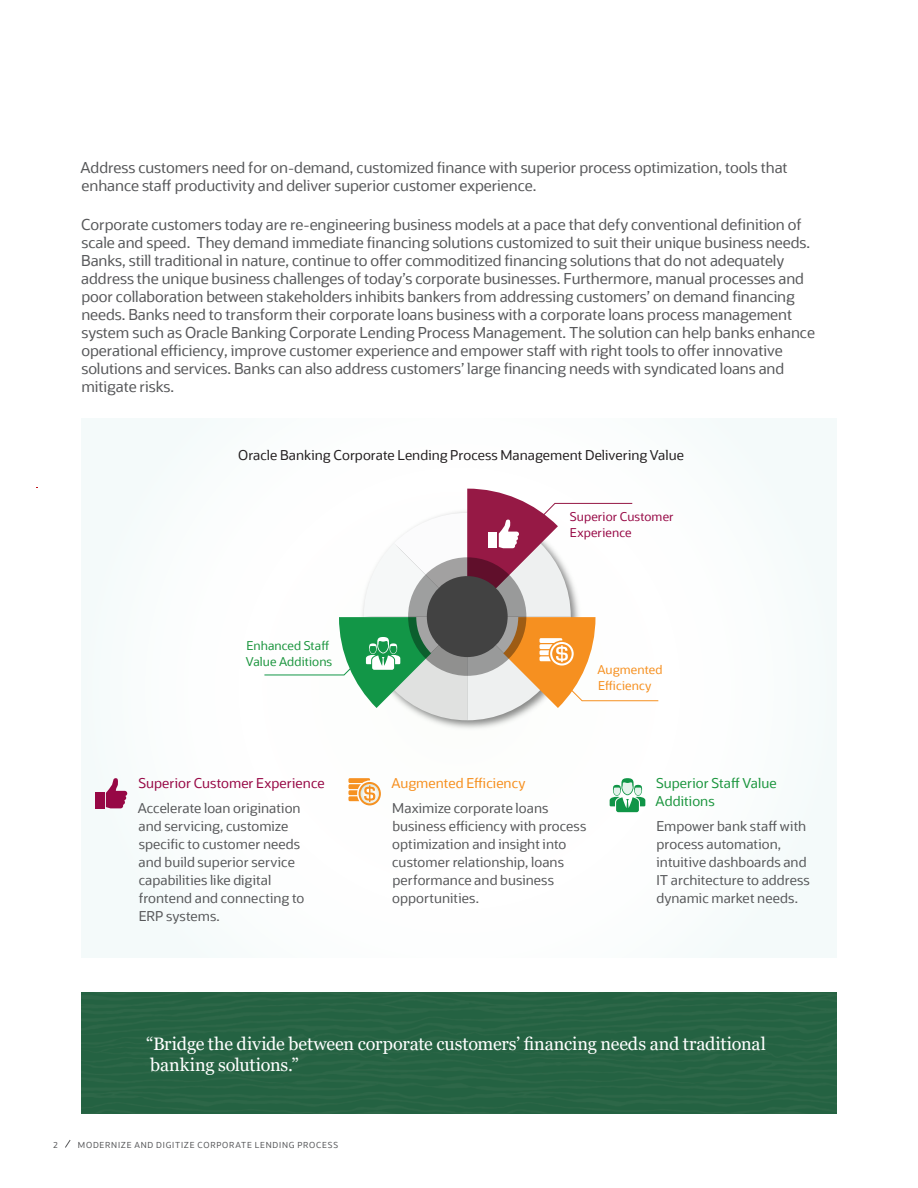
<style>
.page{position:relative;width:918px;height:1188px;background:#fff}
.page>*{position:absolute;margin:0;border:0;box-sizing:border-box;transform-origin:0 0}
.t1{font:18px/21.6px "Georgia";letter-spacing:-.01em;color:#fff}
.t2{font:15px/18px "Oracle Sans";letter-spacing:-.005em;color:#57585a}
.t3{font:13.5px/18px "Oracle Sans";letter-spacing:.005em;color:#57585a}
.t4{font:13.5px "Oracle Sans";letter-spacing:.005em;color:#231f20}
.t5{font:13.5px "Oracle Sans";letter-spacing:.005em;color:#1b953e}
.t6{font:13.5px "Oracle Sans";letter-spacing:.005em;color:#970845}
.t7{font:13.5px "Oracle Sans";letter-spacing:.005em;color:#f68f1e}
.t8{font:12.15px/16px "Oracle Sans";letter-spacing:.005em;color:#1b953e}
.t9{font:12.15px/16px "Oracle Sans";letter-spacing:.01em;color:#970845}
.t10{font:12.15px/16px "Oracle Sans";letter-spacing:.01em;color:#f68f1e}
.t11{font:8.25px "Oracle Sans";letter-spacing:.095em;color:#57585a}
</style>
<div class="page">
<div style="left:81px;top:418px;width:756px;height:540px;background:#fbfdfd"></div>
<div style="left:95px;top:792px;width:9px;height:16px;background:#970845"></div>
<svg style="left:264px;top:489px;width:395px;height:231px"></svg>
<svg style="left:106px;top:778px;width:21px;height:30px"></svg>
<svg style="left:348px;top:778px;width:33px;height:27px"></svg>
<svg style="left:610px;top:778px;width:35px;height:34px"></svg>
<div style="left:81px;top:993px;width:756px;height:121px;background:#256242"></div>
<svg style="left:65px;top:1140px;width:6px;height:8px"></svg>
<p class="t2" style="left:81px;top:159px;width:709px">Address customers need for on-demand, customized finance with superior process optimization, tools that enhance staff productivity and deliver superior customer experience.</p>
<p class="t2" style="left:81px;top:215px;width:735px">Corporate customers today are re-engineering business models at a pace that defy conventional definition of scale and speed. They demand immediate financing solutions customized to suit their unique business needs.<br>Banks, still traditional in nature, continue to offer commoditized financing solutions that do not adequately address the unique business challenges of today’s corporate businesses. Furthermore, manual processes and poor collaboration between stakeholders inhibits bankers from addressing customers’ on demand financing needs. Banks need to transform their corporate loans business with a corporate loans process management system such as Oracle Banking Corporate Lending Process Management. The solution can help banks enhance operational efficiency, improve customer experience and empower staff with right tools to offer innovative solutions and services. Banks can also address customers’ large financing needs with syndicated loans and mitigate risks.</p>
<p class="t4" style="left:238px;top:446px;width:447px">Oracle Banking Corporate Lending Process Management Delivering Value</p>
<p class="t8" style="left:246px;top:637px;width:88px">Enhanced Staff<br>Value Additions</p>
<p class="t6" style="left:138px;top:775px;width:188px">Superior Customer Experience</p>
<p class="t3" style="left:138px;top:799px;width:168px">Accelerate loan origination and servicing, customize specific to customer needs and build superior service capabilities like digital frontend and connecting to<br>ERP systems.</p>
<p class="t9" style="left:570px;top:509px;width:105px">Superior Customer<br>Experience</p>
<p class="t10" style="left:597px;top:661px;width:67px">Augmented<br>Efficiency</p>
<p class="t7" style="left:391px;top:775px;width:136px">Augmented Efficiency</p>
<p class="t3" style="left:392px;top:799px;width:196px">Maximize corporate loans business efficiency with process optimization and insight into customer relationship, loans performance and business opportunities.</p>
<p class="t5" style="left:656px;top:775px;width:122px">Superior Staff Value</p>
<p class="t5" style="left:656px;top:793px;width:61px">Additions</p>
<p class="t3" style="left:656px;top:817px;width:155px">Empower bank staff with process automation, intuitive dashboards and<br>IT architecture to address dynamic market needs.</p>
<p class="t1" style="left:146px;top:1033px;width:621px">“Bridge the divide between corporate customers’ financing needs and traditional banking solutions.”</p>
<p class="t11" style="left:53px;top:1140px;width:6px">2</p>
<p class="t11" style="left:78px;top:1140px;width:262px">MODERNIZE AND DIGITIZE CORPORATE LENDING PROCESS</p>
</div>
